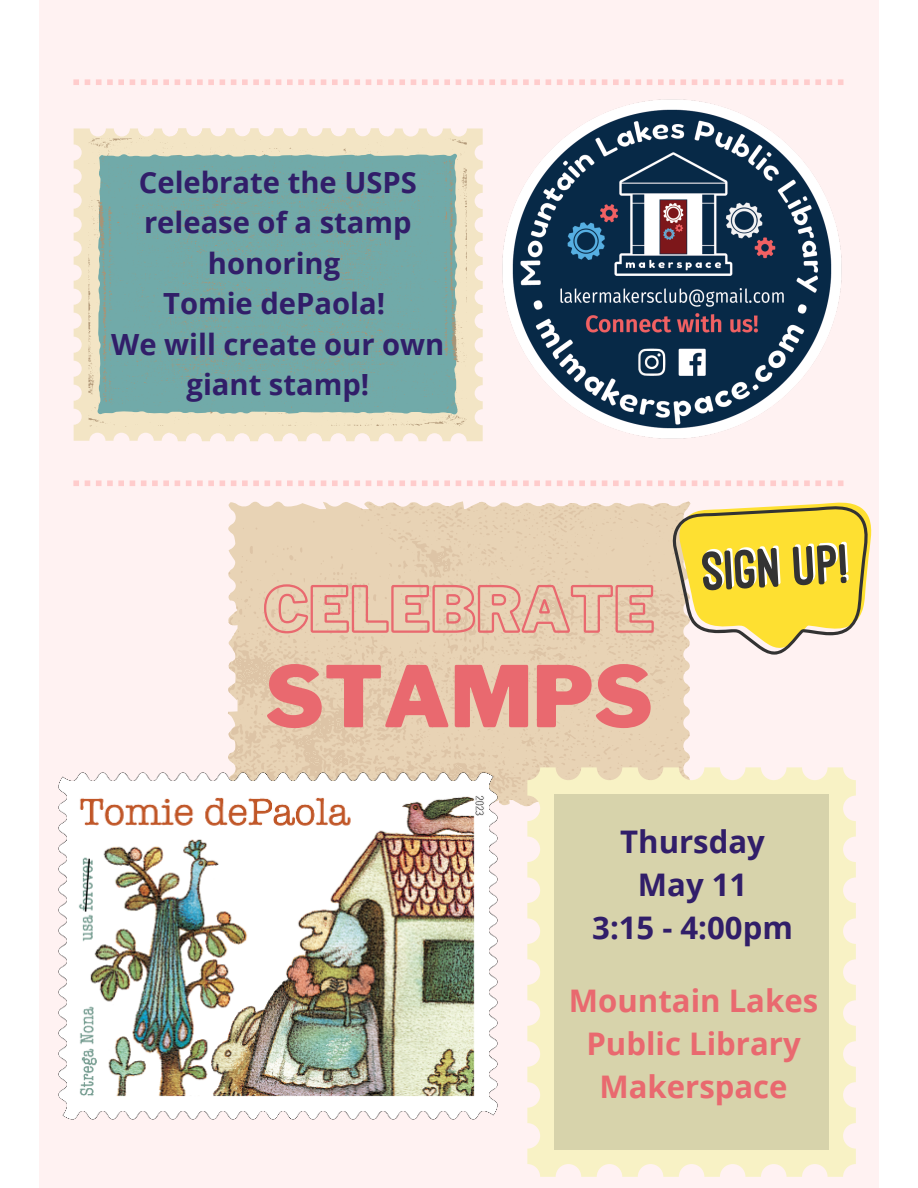
<style>
.page{position:relative;width:918px;height:1188px;background:#fff}
.page>*{position:absolute;margin:0;border:0;box-sizing:border-box;transform-origin:0 0}
.t1{font:900 84px "Libre Franklin";color:#e9696f}
.t2{font:700 31.2px "Open Sans";color:#e9696f}
.t3{font:700 31.2px "Open Sans";color:#311e69}
.t4{font:700 29.25px/40.5px "Open Sans";color:#311e69;text-align:center}
</style>
<div class="page">
<div style="left:39px;top:0;width:840px;height:1188px;background:#fff2f2"></div>
<svg style="left:73px;top:480px;width:770px;height:6px"></svg>
<svg style="left:73px;top:79px;width:770px;height:6px"></svg>
<svg style="left:228px;top:502px;width:462px;height:305px;background:#e6d1b4"></svg>
<img style="left:58px;top:771px;width:441px;height:349px">
<svg style="left:527px;top:767px;width:329px;height:410px;fill:#f8f2c5"></svg>
<div style="left:554px;top:794px;width:275px;height:356px;background:#d7d3ab"></div>
<img style="left:502px;top:99px;width:340px;height:340px">
<svg style="left:387px;top:128px;width:96px;height:313px;fill:#f3e5c5"></svg>
<svg style="left:74px;top:128px;width:313px;height:313px;fill:#f3e5c5"></svg>
<svg style="left:88px;top:138px;width:379px;height:288px;background:#87b2ab"></svg>
<svg style="left:672px;top:501px;width:200px;height:154px"></svg>
<svg style="left:263px;top:583px;width:392px;height:52px;background:#e6baa4"></svg>
<p class="t4" style="left:139px;top:161px;width:279px">Celebrate the USPS release of a stamp honoring</p>
<p class="t4" style="left:163px;top:283px;width:223px">Tomie dePaola!</p>
<p class="t4" style="left:111px;top:323px;width:335px">We will create our own giant stamp!</p>
<p class="t1" style="left:265px;top:646px;width:389px">STAMPS</p>
<p class="t3" style="left:620px;top:820px;width:146px">Thursday</p>
<p class="t3" style="left:638px;top:862px;width:111px">May 11</p>
<p class="t3" style="left:592px;top:905px;width:202px">3:15 - 4:00pm</p>
<p class="t2" style="left:569px;top:979px;width:251px">Mountain Lakes</p>
<p class="t2" style="left:586px;top:1022px;width:216px">Public Library</p>
<p class="t2" style="left:599px;top:1065px;width:190px">Makerspace</p>
</div>
